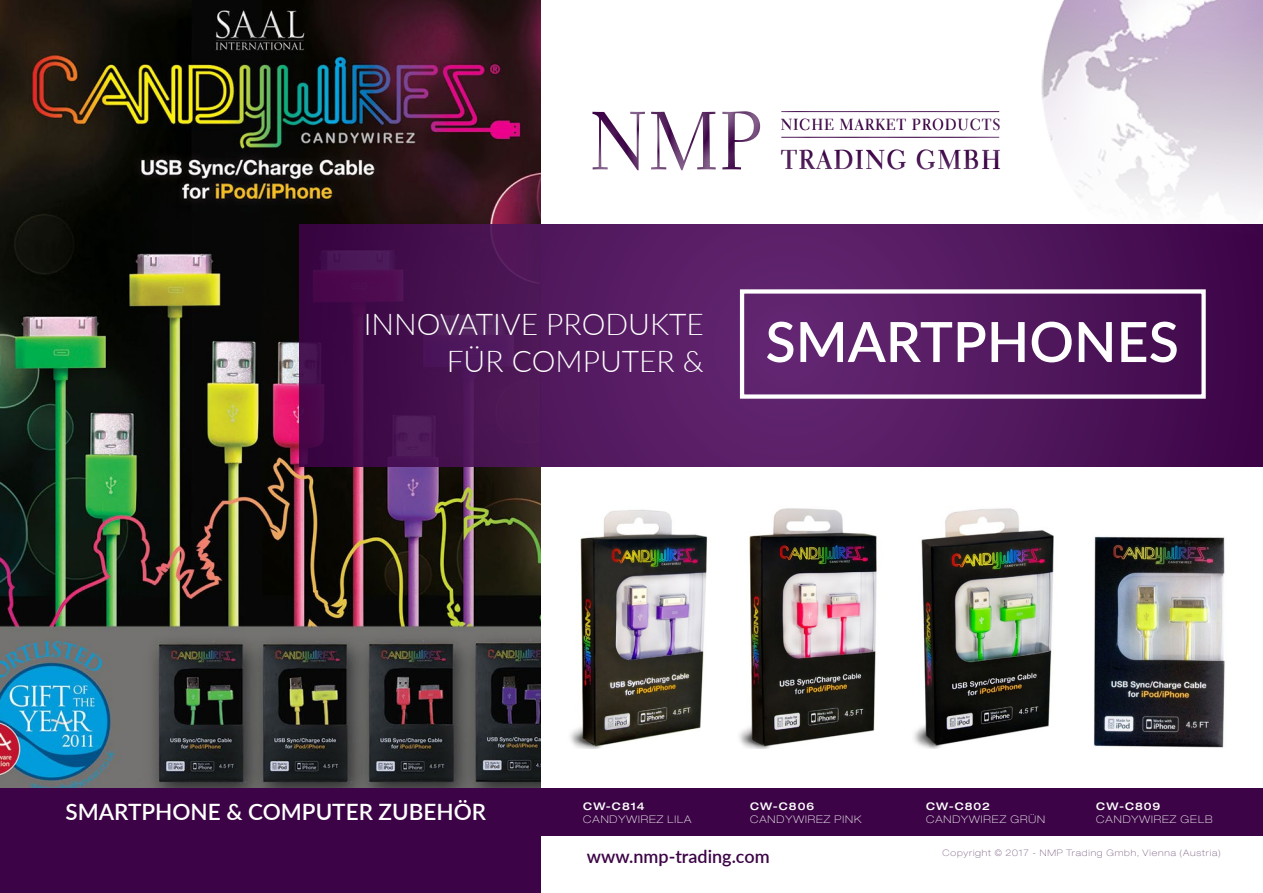
<style>
.page{position:relative;width:1263px;height:893px;background:#fff}
.page>*{position:absolute;margin:0;border:0;box-sizing:border-box;transform-origin:0 0}
.t1{font:600 55.5px "Lato";color:#fff}
.t2{font:300 30px "Lato";color:#fff}
.t3{font:600 22.5px "Lato";color:#fff}
.t4{font:600 18px "Lato";color:#3c0446}
.t5{font:100 expanded 10.5px/12.6px "Helvetica Neue LT Std";letter-spacing:.09em;color:#fff}
.t6{font:100 expanded 9px "Helvetica Neue LT Std";letter-spacing:.09em;color:#7b6083}
.s1{font-weight:500}
</style>
<div class="page">
<img style="left:0;top:0;width:540px;height:789px">
<div style="left:0;top:789px;width:1263px;height:47px;background:#3c0446"></div>
<svg style="left:299px;top:224px;width:964px;height:242px;background:#50175b"></svg>
<img style="left:570px;top:510px;width:138px;height:239px">
<img style="left:914px;top:508px;width:140px;height:241px">
<img style="left:739px;top:508px;width:138px;height:241px">
<img style="left:1093px;top:536px;width:132px;height:212px">
<svg style="left:592px;top:111px;width:409px;height:60px"></svg>
<img style="left:1037px;top:0;width:226px;height:281px">
<div style="left:740px;top:289px;width:466px;height:110px;border:4px solid #fff"></div>
<div style="left:0;top:834px;width:540px;height:59px;background:#3c0446"></div>
<p class="t2" style="left:364px;top:303px;width:342px">INNOVATIVE PRODUKTE</p>
<p class="t2" style="left:447px;top:340px;width:259px">FÜR COMPUTER &amp;</p>
<p class="t1" style="left:765px;top:302px;width:415px">SMARTPHONES</p>
<p class="t3" style="left:65px;top:795px;width:422px">SMARTPHONE &amp; COMPUTER ZUBEHÖR</p>
<p class="t5" style="left:750px;top:800px;width:113px"><span class="s1">CW-C806<br></span>CANDYWIREZ PINK</p>
<p class="t5" style="left:926px;top:800px;width:120px"><span class="s1">CW-C802<br></span>CANDYWIREZ GRÜN</p>
<p class="t5" style="left:1096px;top:800px;width:118px"><span class="s1">CW-C809<br></span>CANDYWIREZ GELB</p>
<p class="t5" style="left:583px;top:800px;width:110px"><span class="s1">CW-C814<br></span>CANDYWIREZ LILA</p>
<p class="t4" style="left:587px;top:844px;width:184px">www.nmp-trading.com</p>
<p class="t6" style="left:943px;top:847px;width:280px">Copyright © 2017 - NMP Trading Gmbh, Vienna (Austria)</p>
</div>
